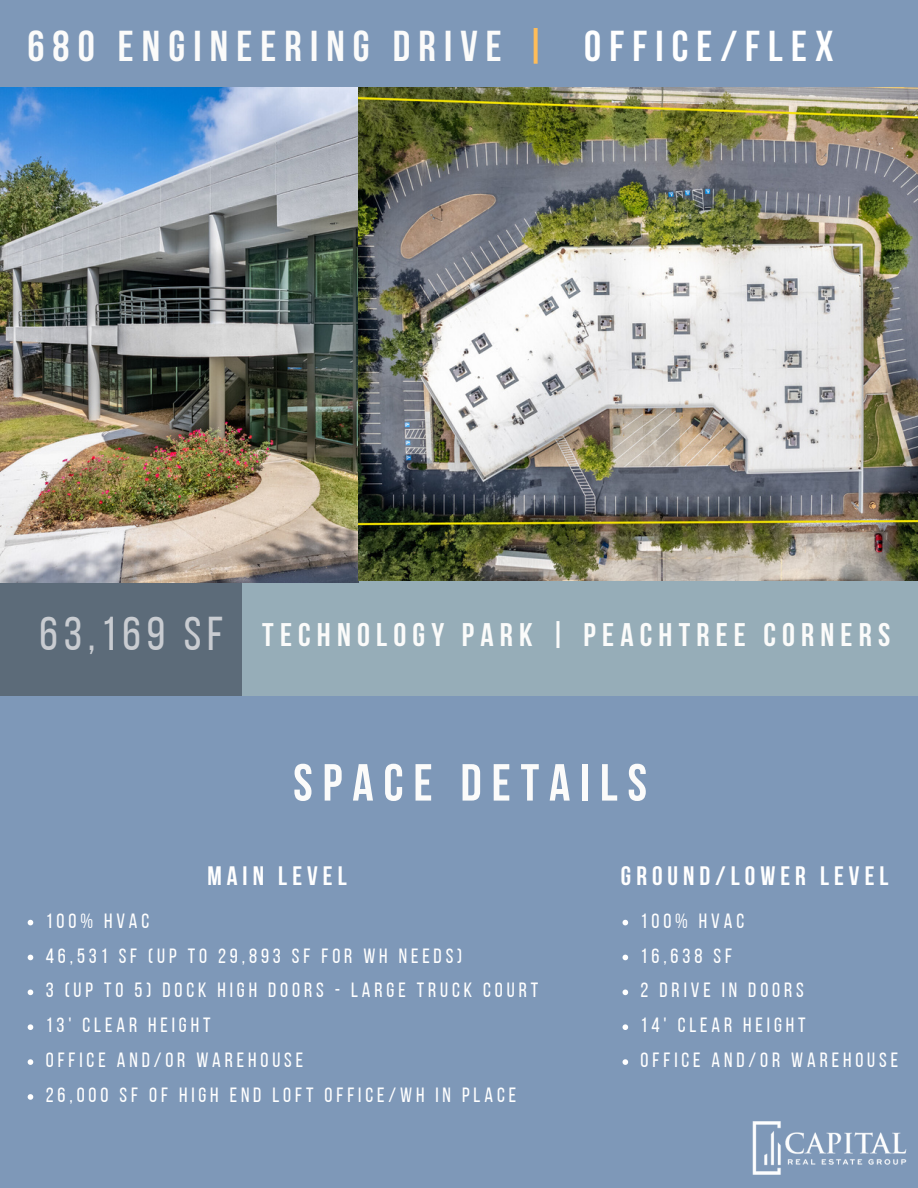
<style>
.page{position:relative;width:918px;height:1188px;background:#7e98b8}
.page>*{position:absolute;margin:0;border:0;box-sizing:border-box;transform-origin:0 0}
.t1{font:700 52.05px "Bebas Neue";letter-spacing:.19em;color:#fbfbfa}
.t2{font:700 43.05px "Bebas Neue";letter-spacing:.19em;color:#fbfbfa}
.t3{font:700 32.55px "Bebas Neue";letter-spacing:.19em;color:#fbfbfa}
.t4{font:700 26.55px "Bebas Neue";letter-spacing:.19em;color:#fff}
.t5{font:20.55px/34.8px "Bebas Neue";letter-spacing:.19em;color:#fff}
.s1{color:#ffbd59}
.s2{color:#fff}
.s3{font-weight:400;font-size:47.4px;color:#c9ccd1}
</style>
<div class="page">
<div style="left:0;top:581px;width:258px;height:115px;background:#5c6b79"></div>
<div style="left:242px;top:582px;width:676px;height:114px;background:#96adb8"></div>
<img style="left:0;top:88px;width:359px;height:495px">
<img style="left:358px;top:88px;width:560px;height:492px">
<svg style="left:623px;top:920px;width:5px;height:5px"></svg>
<svg style="left:623px;top:955px;width:5px;height:5px"></svg>
<svg style="left:623px;top:990px;width:5px;height:5px"></svg>
<svg style="left:623px;top:1024px;width:5px;height:6px"></svg>
<svg style="left:623px;top:1059px;width:5px;height:6px"></svg>
<svg style="left:28px;top:920px;width:5px;height:5px"></svg>
<svg style="left:28px;top:955px;width:5px;height:5px"></svg>
<svg style="left:28px;top:990px;width:5px;height:5px"></svg>
<svg style="left:28px;top:1024px;width:5px;height:6px"></svg>
<svg style="left:28px;top:1059px;width:5px;height:6px"></svg>
<svg style="left:28px;top:1094px;width:5px;height:6px"></svg>
<img style="left:753px;top:1121px;width:154px;height:53px">
<h2 class="t2" style="left:27px;top:28px;width:808px">680 ENGINEERING DRIVE <span class="s1">|</span> <span class="s2">OFFICE/FLEX</span></h2>
<h3 class="t3" style="left:40px;top:622px;width:852px"><span class="s3">63,169 SF</span> TECHNOLOGY PARK | PEACHTREE CORNERS</h3>
<h1 class="t1" style="left:293px;top:762px;width:355px">SPACE DETAILS</h1>
<p class="t4" style="left:207px;top:865px;width:141px">MAIN LEVEL</p>
<p class="t5" style="left:46px;top:905px;width:494px">100% HVAC<br>46,531 SF (UP TO 29,893 SF FOR WH NEEDS)<br>3 (UP TO 5) DOCK HIGH DOORS - LARGE TRUCK COURT<br>13' CLEAR HEIGHT<br>OFFICE AND/OR WAREHOUSE<br>26,000 SF OF HIGH END LOFT OFFICE/WH IN PLACE</p>
<p class="t4" style="left:621px;top:865px;width:269px">GROUND/LOWER LEVEL</p>
<p class="t5" style="left:641px;top:905px;width:259px">100% HVAC<br>16,638 SF<br>2 DRIVE IN DOORS<br>14' CLEAR HEIGHT<br>OFFICE AND/OR WAREHOUSE</p>
</div>
